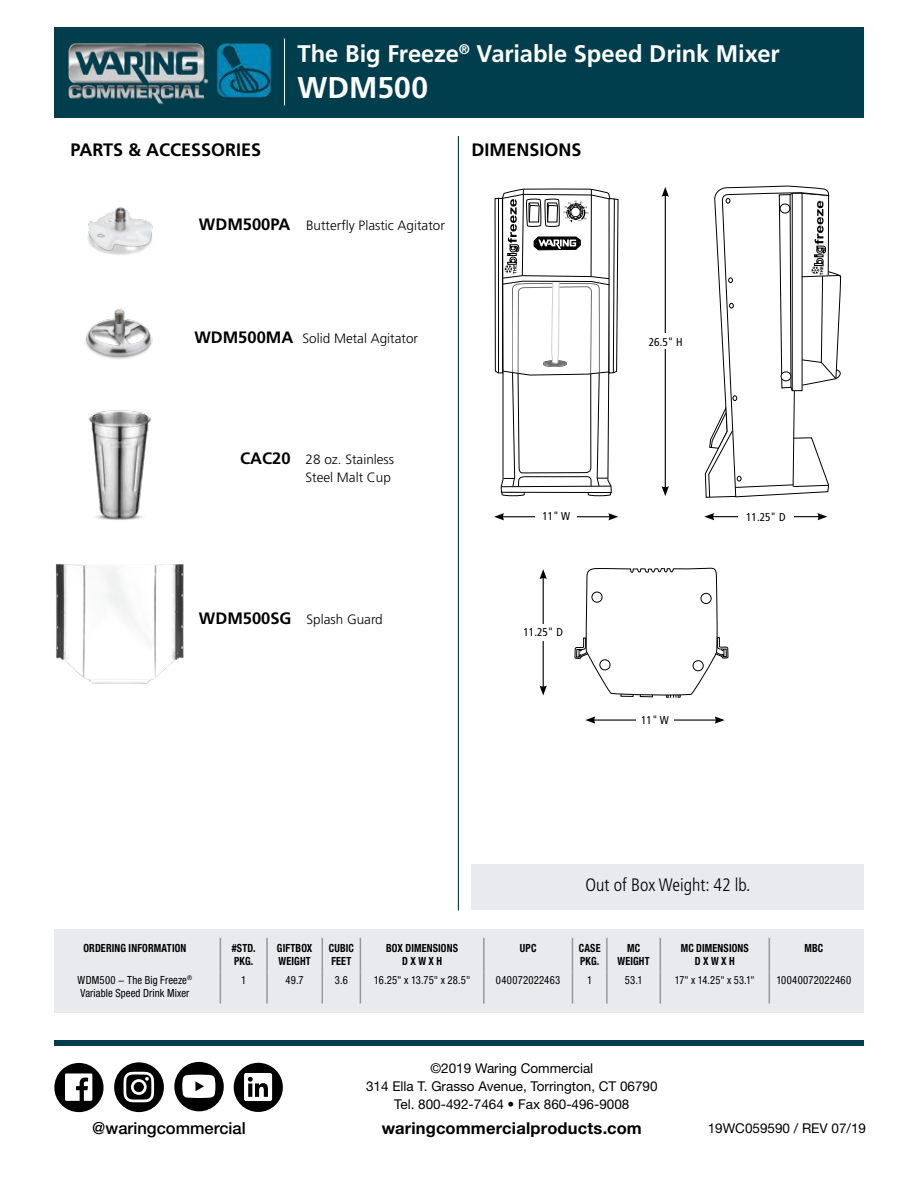
<style>
.page{position:relative;width:918px;height:1188px;background:#fff}
.page>*{position:absolute;margin:0;border:0;box-sizing:border-box;transform-origin:0 0}
.t1{font:700 30px "Frutiger LT Std";color:#fff}
.t2{font:700 24px "Frutiger LT Std";letter-spacing:-.005em;color:#fff}
.t3{font:700 18px "Frutiger LT Std";color:#000}
.t4{font:300 condensed 18px "Frutiger LT Std";color:#000}
.t5{font:700 16.5px "Helvetica Neue LT Std";letter-spacing:.01em;color:#000}
.t6{font:500 16.5px "Helvetica Neue LT Std";color:#000}
.t7{font:13.5px/18px "Helvetica Neue LT Std";color:#000;text-align:center}
.t8{font:300 13.5px/18px "Frutiger LT Std";color:#000;text-align:right}
.t9{font:condensed 11.4px "Frutiger LT Std";color:#000}
.t10{font:700 condensed 11.25px/13.4px "Helvetica Neue LT Std";letter-spacing:.015em;color:#000;scale:.9 1}
.t11{font:condensed 11.25px/13.5px "Helvetica Neue LT Std";letter-spacing:.015em;color:#000;scale:.95 1}
.t12{font:condensed 11.25px "Helvetica Neue LT Std";letter-spacing:.015em;color:#000;scale:.92 1}
.s1{font-weight:700;font-size:16.5px}
</style>
<div class="page">
<div style="left:54px;top:27px;width:810px;height:91px;background:#003e4e"></div>
<hr style="left:458px;top:136px;width:1px;height:774px;background:#003e4e">
<div style="left:54px;top:929px;width:810px;height:84px;background:#e8eaed"></div>
<div style="left:471px;top:864px;width:393px;height:45px;background:#e8eaed"></div>
<div style="left:54px;top:1040px;width:810px;height:5px;background:#003e4e"></div>
<svg style="left:575px;top:568px;width:153px;height:130px"></svg>
<div style="left:600px;top:660px;width:10px;height:10px;border:1px solid #000;border-radius:50%"></div>
<div style="left:592px;top:592px;width:10px;height:10px;border:1px solid #000;border-radius:50%"></div>
<div style="left:701px;top:593px;width:10px;height:11px;border:1px solid #000;border-radius:50%"></div>
<div style="left:693px;top:661px;width:10px;height:10px;border:1px solid #000;border-radius:50%"></div>
<svg style="left:494px;top:188px;width:125px;height:308px"></svg>
<svg style="left:705px;top:186px;width:136px;height:312px"></svg>
<hr style="left:665px;top:194px;width:1px;height:294px;background:#000">
<svg style="left:662px;top:486px;width:7px;height:10px"></svg>
<svg style="left:662px;top:187px;width:7px;height:10px"></svg>
<hr style="left:543px;top:577px;width:1px;height:111px;background:#000">
<svg style="left:540px;top:686px;width:7px;height:10px"></svg>
<svg style="left:540px;top:569px;width:7px;height:10px"></svg>
<hr style="left:593px;top:720px;width:124px;height:1px;background:#000">
<svg style="left:585px;top:716px;width:10px;height:8px"></svg>
<svg style="left:715px;top:716px;width:10px;height:8px"></svg>
<div style="left:636px;top:711px;width:38px;height:18px;background:#fff"></div>
<div style="left:638px;top:334px;width:56px;height:15px;background:#fff"></div>
<div style="left:515px;top:624px;width:56px;height:16px;background:#fff"></div>
<hr style="left:712px;top:516px;width:108px;height:1px;background:#000">
<svg style="left:704px;top:513px;width:10px;height:7px"></svg>
<svg style="left:817px;top:513px;width:10px;height:7px"></svg>
<div style="left:738px;top:509px;width:55px;height:16px;background:#fff"></div>
<hr style="left:502px;top:516px;width:109px;height:1px;background:#000">
<svg style="left:494px;top:513px;width:10px;height:7px"></svg>
<svg style="left:608px;top:513px;width:10px;height:7px"></svg>
<div style="left:536px;top:509px;width:41px;height:16px;background:#fff"></div>
<hr style="left:220px;top:938px;width:1px;height:34px;background:#979899">
<hr style="left:266px;top:938px;width:2px;height:34px;background:#979899">
<hr style="left:322px;top:938px;width:1px;height:34px;background:#979899">
<hr style="left:360px;top:938px;width:1px;height:34px;background:#979899">
<hr style="left:483px;top:938px;width:2px;height:34px;background:#979899">
<hr style="left:572px;top:938px;width:1px;height:34px;background:#979899">
<hr style="left:606px;top:938px;width:2px;height:34px;background:#979899">
<hr style="left:660px;top:938px;width:1px;height:34px;background:#979899">
<hr style="left:220px;top:972px;width:1px;height:32px;background:#979899">
<hr style="left:266px;top:972px;width:2px;height:32px;background:#979899">
<hr style="left:322px;top:972px;width:1px;height:32px;background:#979899">
<hr style="left:360px;top:972px;width:1px;height:32px;background:#979899">
<hr style="left:483px;top:972px;width:2px;height:32px;background:#979899">
<hr style="left:572px;top:972px;width:1px;height:32px;background:#979899">
<hr style="left:606px;top:972px;width:2px;height:32px;background:#979899">
<hr style="left:660px;top:972px;width:1px;height:32px;background:#979899">
<hr style="left:769px;top:938px;width:1px;height:34px;background:#979899">
<hr style="left:769px;top:972px;width:1px;height:32px;background:#979899">
<hr style="left:284px;top:38px;width:1px;height:67px;background:#fff">
<img style="left:87px;top:207px;width:66px;height:48px">
<img style="left:85px;top:308px;width:68px;height:52px">
<img style="left:89px;top:410px;width:62px;height:110px">
<img style="left:55px;top:563px;width:129px;height:121px">
<div style="left:234px;top:1063px;width:49px;height:49px;background:#000;border-radius:50%"></div>
<svg style="left:244px;top:1073px;width:28px;height:28px"></svg>
<div style="left:174px;top:1062px;width:50px;height:49px;background:#000;border-radius:50%"></div>
<svg style="left:182px;top:1075px;width:33px;height:23px"></svg>
<div style="left:114px;top:1062px;width:50px;height:50px;background:#000;border-radius:50%"></div>
<svg style="left:124px;top:1072px;width:30px;height:30px"></svg>
<div style="left:54px;top:1063px;width:50px;height:49px;background:#000;border-radius:50%"></div>
<svg style="left:65px;top:1073px;width:27px;height:28px"></svg>
<img style="left:68px;top:43px;width:141px;height:62px">
<img style="left:217px;top:43px;width:55px;height:56px">
<h3 class="t3" style="left:71px;top:139px;width:192px">PARTS &amp; ACCESSORIES</h3>
<h2 class="t2" style="left:298px;top:39px;width:484px">The Big Freeze<sup>®</sup> Variable Speed Drink Mixer</h2>
<h1 class="t1" style="left:298px;top:70px;width:132px">WDM500</h1>
<h3 class="t3" style="left:471px;top:140px;width:112px">DIMENSIONS</h3>
<p class="t8" style="left:199px;top:217px;width:247px"><span class="s1">WDM500PA</span> Butterfly Plastic Agitator</p>
<p class="t8" style="left:194px;top:330px;width:225px"><span class="s1">WDM500MA</span> Solid Metal Agitator</p>
<p class="t8" style="left:240px;top:451px;width:155px"><span class="s1">CAC20</span> 28 oz. Stainless<br>Steel Malt Cup</p>
<p class="t8" style="left:199px;top:610px;width:185px"><span class="s1">WDM500SG</span> Splash Guard</p>
<p class="t9" style="left:649px;top:335px;width:35px">26.5" H</p>
<p class="t9" style="left:542px;top:510px;width:29px">11" W</p>
<p class="t9" style="left:746px;top:511px;width:41px">11.25" D</p>
<p class="t9" style="left:524px;top:625px;width:41px">11.25" D</p>
<p class="t9" style="left:641px;top:714px;width:29px">11" W</p>
<h3 class="t4" style="left:586px;top:874px;width:167px">Out of Box Weight: 42 lb.</h3>
<p class="t10" style="left:83px;top:941px;width:116px">ORDERING INFORMATION</p>
<p class="t10" style="left:232px;top:941px;width:28px">#STD.<br>PKG.</p>
<p class="t10" style="left:277px;top:941px;width:41px">GIFTBOX<br>WEIGHT</p>
<p class="t10" style="left:329px;top:941px;width:29px">CUBIC<br>FEET</p>
<p class="t10" style="left:386px;top:941px;width:81px;text-align:center">BOX DIMENSIONS<br>D X W X H</p>
<p class="t10" style="left:520px;top:941px;width:20px">UPC</p>
<p class="t10" style="left:579px;top:941px;width:26px">CASE<br>PKG.</p>
<p class="t10" style="left:617px;top:941px;width:37px;text-align:center">MC<br>WEIGHT</p>
<p class="t10" style="left:681px;top:941px;width:77px;text-align:center">MC DIMENSIONS<br>D X W X H</p>
<p class="t10" style="left:804px;top:941px;width:22px">MBC</p>
<p class="t11" style="left:78px;top:973px;width:122px">WDM500 − The Big Freeze<sup>®<br></sup>Variable Speed Drink Mixer</p>
<p class="t11" style="left:241px;top:973px;width:7px">1</p>
<p class="t11" style="left:286px;top:973px;width:21px">49.7</p>
<p class="t11" style="left:335px;top:973px;width:15px">3.6</p>
<p class="t11" style="left:374px;top:973px;width:103px">16.25" x 13.75" x 28.5"</p>
<p class="t11" style="left:496px;top:973px;width:69px">040072022463</p>
<p class="t11" style="left:587px;top:973px;width:7px">1</p>
<p class="t11" style="left:625px;top:973px;width:20px">53.1</p>
<p class="t12" style="left:675px;top:973px;width:88px">17" x 14.25" x 53.1"</p>
<p class="t11" style="left:776px;top:973px;width:80px">10040072022460</p>
<p class="t7" style="left:366px;top:1059px;width:293px">©2019 Waring Commercial<br>314 Ella T. Grasso Avenue, Torrington, CT 06790<br>Tel. 800-492-7464 • Fax 860-496-9008</p>
<p class="t6" style="left:92px;top:1119px;width:155px">@waringcommercial</p>
<p class="t5" style="left:382px;top:1118px;width:262px">waringcommercialproducts.com</p>
<p class="t7" style="left:708px;top:1119px;width:160px">19WC059590 / REV 07/19</p>
</div>
